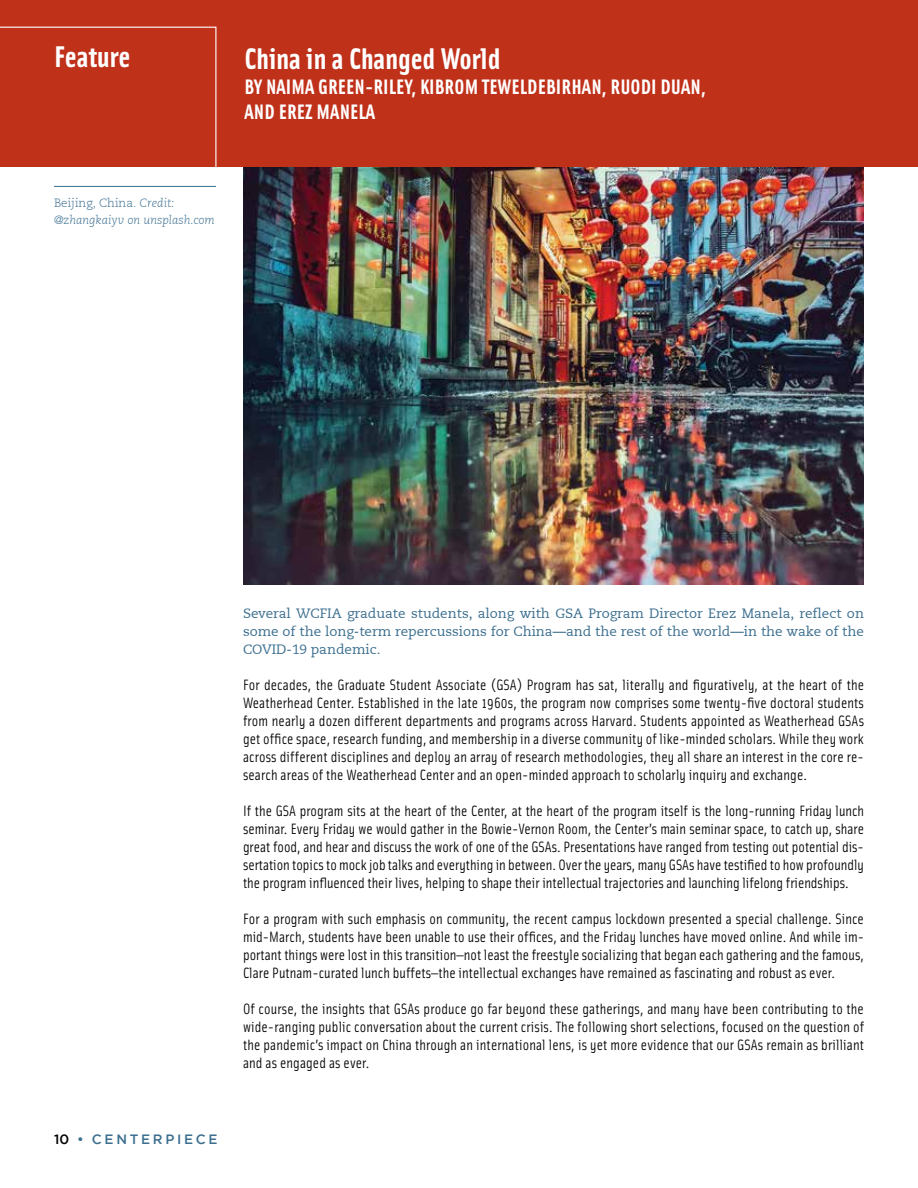
<style>
.page{position:relative;width:918px;height:1188px;background:#fff}
.page>*{position:absolute;margin:0;border:0;box-sizing:border-box;transform-origin:0 0}
.t1{font:700 30px "Solex";color:#fff}
.t2{font:700 21px/25.2px "Solex";color:#fff}
.t3{font:15px/18px "Solex";letter-spacing:.005em;color:#000;text-align:justify}
.t4{font:13.5px/18px "Caecilia";color:#3b6e8f;text-align:justify}
.t5{font:500 13.5px "Gotham";letter-spacing:.2em;color:#3b6e8f}
.t6{font:italic 300 12px/16.5px "Caecilia";color:#3b6e8f}
.s1{font-style:normal}
.s2{color:#000}
</style>
<div class="page">
<img style="left:243px;top:167px;width:621px;height:418px">
<div style="left:0;top:0;width:918px;height:167px;background:#c0311a"></div>
<svg style="left:0;top:26px;width:217px;height:141px"></svg>
<hr style="left:54px;top:186px;width:162px;height:1px;background:#3b6e8f">
<h1 class="t1" style="left:54px;top:37px;width:78px">Feature</h1>
<h1 class="t1" style="left:244px;top:39px;width:257px">China in a Changed World</h1>
<h2 class="t2" style="left:244px;top:73px;width:463px">BY NAIMA GREEN-RILEY, KIBROM TEWELDEBIRHAN, RUODI DUAN,<br>AND EREZ MANELA</h2>
<p class="t6" style="left:54px;top:195px;width:162px"><span class="s1">Beijing, China.</span> Credit: @zhangkaiyv on unsplash.com</p>
<p class="t5" style="left:54px;top:1131px;width:165px"><span class="s2">10</span> • CENTERPIECE</p>
<p class="t4" style="left:243px;top:605px;width:623px">Several WCFIA graduate students, along with GSA Program Director Erez Manela, reflect on some of the long-term repercussions for China—and the rest of the world—in the wake of the COVID-19 pandemic.</p>
<p class="t3" style="left:243px;top:675px;width:623px">For decades, the Graduate Student Associate (GSA) Program has sat, literally and figuratively, at the heart of the Weatherhead Center. Established in the late 1960s, the program now comprises some twenty-five doctoral students from nearly a dozen different departments and programs across Harvard. Students appointed as Weatherhead GSAs get office space, research funding, and membership in a diverse community of like-minded scholars. While they work across different disciplines and deploy an array of research methodologies, they all share an interest in the core re&shy;search areas of the Weatherhead Center and an open-minded approach to scholarly inquiry and exchange.</p>
<p class="t3" style="left:243px;top:801px;width:623px">If the GSA program sits at the heart of the Center, at the heart of the program itself is the long-running Friday lunch seminar. Every Friday we would gather in the Bowie-Vernon Room, the Center’s main seminar space, to catch up, share great food, and hear and discuss the work of one of the GSAs. Presentations have ranged from testing out potential dis&shy;sertation topics to mock job talks and everything in between. Over the years, many GSAs have testified to how profoundly the program influenced their lives, helping to shape their intellectual trajectories and launching lifelong friendships.</p>
<p class="t3" style="left:243px;top:909px;width:623px">For a program with such emphasis on community, the recent campus lockdown presented a special challenge. Since mid-March, students have been unable to use their offices, and the Friday lunches have moved online. And while im&shy;portant things were lost in this transition—not least the freestyle socializing that began each gathering and the famous, Clare Putnam-curated lunch buffets—the intellectual exchanges have remained as fascinating and robust as ever.</p>
<p class="t3" style="left:243px;top:999px;width:623px">Of course, the insights that GSAs produce go far beyond these gatherings, and many have been contributing to the wide-ranging public conversation about the current crisis. The following short selections, focused on the question of the pandemic’s impact on China through an international lens, is yet more evidence that our GSAs remain as brilliant and as engaged as ever.</p>
</div>
